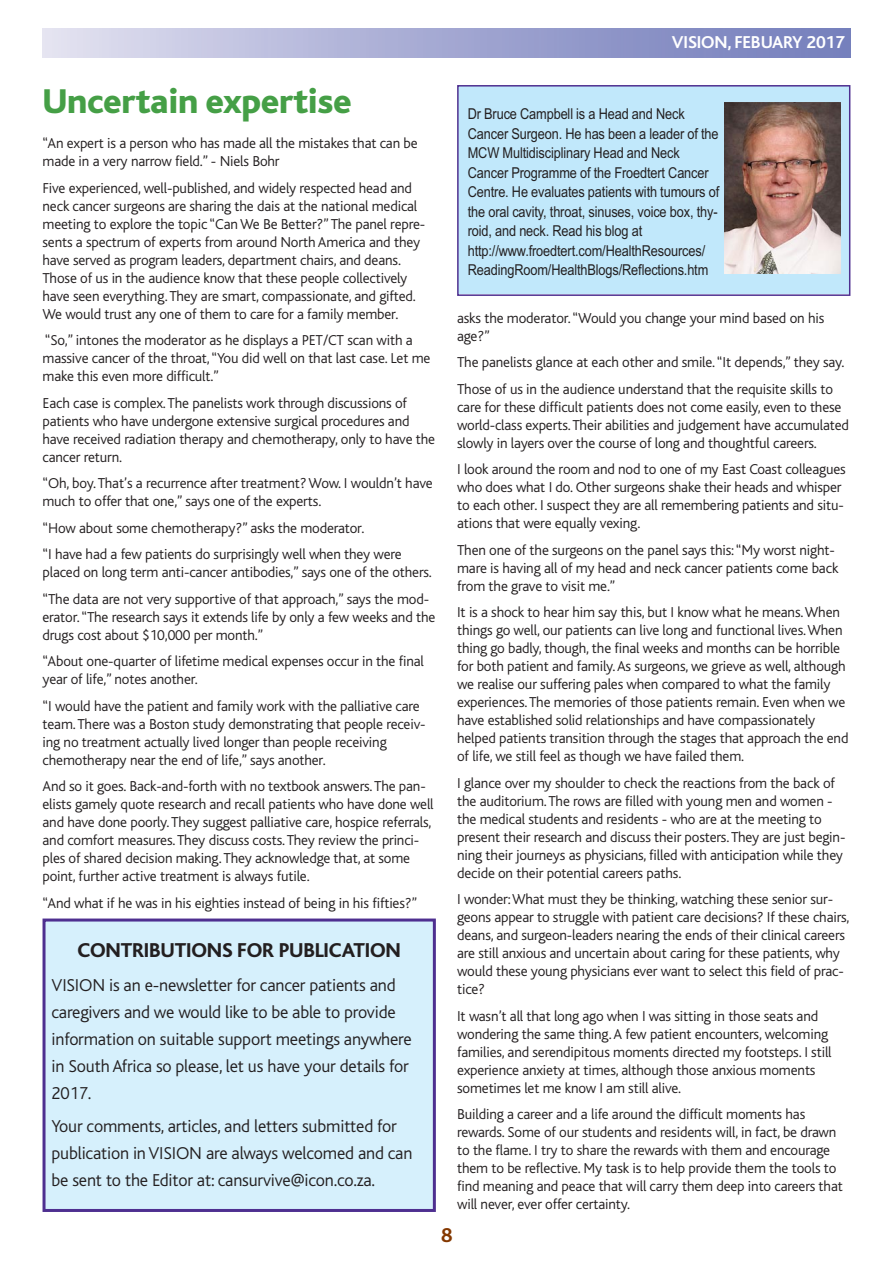
<style>
.page{position:relative;width:893px;height:1263px;background:#fff}
.page>*{position:absolute;margin:0;border:0;box-sizing:border-box;transform-origin:0 0}
.t1{font:800 36px "Bliss";letter-spacing:-.01em;color:#459f46}
.t2{font:800 21px "Bliss";letter-spacing:-.01em;color:#231f20}
.t3{font:700 21px "Bliss";color:#843800}
.t4{font:300 18px/27px "Bliss";letter-spacing:-.01em;color:#231f20}
.t5{font:700 18px "Bliss";letter-spacing:-.01em;color:#fff}
.t6{font:300 15px/18px "Bliss";letter-spacing:-.01em;color:#231f20}
.t7{font:15px/19.5px "Arial Narrow";letter-spacing:-.01em;color:#231f20;scale:1.04 1}
</style>
<div class="page">
<div style="left:459px;top:87px;width:390px;height:207px;background:#c1e8fb"></div>
<div style="left:457px;top:85px;width:393px;height:211px;border:2px solid #4e2f90"></div>
<img style="left:724px;top:102px;width:117px;height:172px">
<div style="left:46px;top:921px;width:387px;height:288px;background:#d6f0fc"></div>
<div style="left:43px;top:918px;width:393px;height:294px;border:3px solid #4e2f90"></div>
<h1 class="t1" style="left:43px;top:87px;width:311px">Uncertain expertise</h1>
<p class="t6" style="left:43px;top:136px;width:377px">“An expert is a person who has made all the mistakes that can be made in a very narrow field.” - Niels Bohr</p>
<p class="t6" style="left:43px;top:180px;width:384px">Five experienced, well-published, and widely respected head and neck cancer surgeons are sharing the dais at the national medical meeting to explore the topic “Can We Be Better?” The panel repre&shy;sents a spectrum of experts from around North America and they have served as program leaders, department chairs, and deans.<br>Those of us in the audience know that these people collectively have seen everything. They are smart, compassionate, and gifted.<br>We would trust any one of them to care for a family member.</p>
<p class="t6" style="left:43px;top:333px;width:389px">“So,” intones the moderator as he displays a PET/CT scan with a massive cancer of the throat, “You did well on that last case. Let me make this even more difficult.”</p>
<p class="t6" style="left:43px;top:395px;width:394px">Each case is complex. The panelists work through discussions of patients who have undergone extensive surgical procedures and have received radiation therapy and chemotherapy, only to have the cancer return.</p>
<p class="t6" style="left:43px;top:476px;width:392px">“Oh, boy. That’s a recurrence after treatment? Wow. I wouldn’t have much to offer that one,” says one of the experts.</p>
<p class="t6" style="left:43px;top:516px;width:361px;line-height:26.5px">“How about some chemotherapy?” asks the moderator.<br>“I have had a few patients do surprisingly well when they were</p>
<p class="t6" style="left:43px;top:560px;width:391px;line-height:26.5px">placed on long term anti-cancer antibodies,” says one of the others. “The data are not very supportive of that approach,” says the mod-</p>
<p class="t6" style="left:43px;top:609px;width:394px">erator. “The research says it extends life by only a few weeks and the drugs cost about $10,000 per month.”</p>
<p class="t6" style="left:43px;top:654px;width:383px">“About one-quarter of lifetime medical expenses occur in the final year of life,” notes another.</p>
<p class="t6" style="left:43px;top:698px;width:385px">“I would have the patient and family work with the palliative care team. There was a Boston study demonstrating that people receiv&shy;ing no treatment actually lived longer than people receiving chemotherapy near the end of life,” says another.</p>
<p class="t6" style="left:43px;top:779px;width:393px">And so it goes. Back-and-forth with no textbook answers. The pan&shy;elists gamely quote research and recall patients who have done well and have done poorly. They suggest palliative care, hospice referrals, and comfort measures. They discuss costs. They review the princi&shy;ples of shared decision making. They acknowledge that, at some point, further active treatment is always futile.</p>
<p class="t6" style="left:43px;top:895px;width:376px">“And what if he was in his eighties instead of being in his fifties?”</p>
<h2 class="t2" style="left:77px;top:942px;width:325px">CONTRIBUTIONS FOR PUBLICATION</h2>
<p class="t4" style="left:52px;top:973px;width:362px">VISION is an e-newsletter for cancer patients and caregivers and we would like to be able to provide information on suitable support meetings anywhere in South Africa so please, let us have your details for 2017.</p>
<p class="t4" style="left:52px;top:1114px;width:362px">Your comments, articles, and letters submitted for publication in VISION are always welcomed and can be sent to the Editor at: cansurvive@icon.co.za.</p>
<p class="t5" style="left:672px;top:36px;width:174px">VISION, FEBUARY 2017</p>
<p class="t7" style="left:468px;top:106px;width:243px">Dr Bruce Campbell is a Head and Neck Cancer Surgeon. He has been a leader of the MCW Multidisciplinary Head and Neck Cancer Programme of the Froedtert Cancer Centre. He evaluates patients with tumours of the oral cavity, throat, sinuses, voice box, thy&shy;roid, and neck. Read his blog at http://www.froedtert.com/HealthResources/ ReadingRoom/HealthBlogs/Reflections.htm</p>
<p class="t6" style="left:457px;top:310px;width:369px">asks the moderator. “Would you change your mind based on his age?”</p>
<p class="t6" style="left:457px;top:350px;width:389px;line-height:26.5px">The panelists glance at each other and smile. “It depends,” they say.<br>Those of us in the audience understand that the requisite skills to</p>
<p class="t6" style="left:457px;top:399px;width:393px">care for these difficult patients does not come easily, even to these world-class experts. Their abilities and judgement have accumulated slowly in layers over the course of long and thoughtful careers.</p>
<p class="t6" style="left:457px;top:462px;width:390px">I look around the room and nod to one of my East Coast colleagues who does what I do. Other surgeons shake their heads and whisper to each other. I suspect they are all remembering patients and situ&shy;ations that were equally vexing.</p>
<p class="t6" style="left:457px;top:542px;width:383px">Then one of the surgeons on the panel says this: “My worst night&shy;mare is having all of my head and neck cancer patients come back from the grave to visit me.”</p>
<p class="t6" style="left:457px;top:605px;width:393px">It is a shock to hear him say this, but I know what he means. When things go well, our patients can live long and functional lives. When thing go badly, though, the final weeks and months can be horrible for both patient and family. As surgeons, we grieve as well, although we realise our suffering pales when compared to what the family experiences. The memories of those patients remain. Even when we have established solid relationships and have compassionately helped patients transition through the stages that approach the end of life, we still feel as though we have failed them.</p>
<p class="t6" style="left:457px;top:775px;width:390px">I glance over my shoulder to check the reactions from the back of the auditorium. The rows are filled with young men and women - the medical students and residents - who are at the meeting to present their research and discuss their posters. They are just begin&shy;ning their journeys as physicians, filled with anticipation while they decide on their potential careers paths.</p>
<p class="t6" style="left:457px;top:892px;width:394px">I wonder: What must they be thinking, watching these senior sur&shy;geons appear to struggle with patient care decisions? If these chairs, deans, and surgeon-leaders nearing the ends of their clinical careers are still anxious and uncertain about caring for these patients, why would these young physicians ever want to select this field of prac&shy;tice?</p>
<p class="t6" style="left:457px;top:1008px;width:376px">It wasn’t all that long ago when I was sitting in those seats and wondering the same thing. A few patient encounters, welcoming families, and serendipitous moments directed my footsteps. I still experience anxiety at times, although those anxious moments sometimes let me know I am still alive.</p>
<p class="t6" style="left:457px;top:1107px;width:387px">Building a career and a life around the difficult moments has rewards. Some of our students and residents will, in fact, be drawn to the flame. I try to share the rewards with them and encourage them to be reflective. My task is to help provide them the tools to find meaning and peace that will carry them deep into careers that will never, ever offer certainty.</p>
<h2 class="t3" style="left:441px;top:1227px;width:13px">8</h2>
</div>
